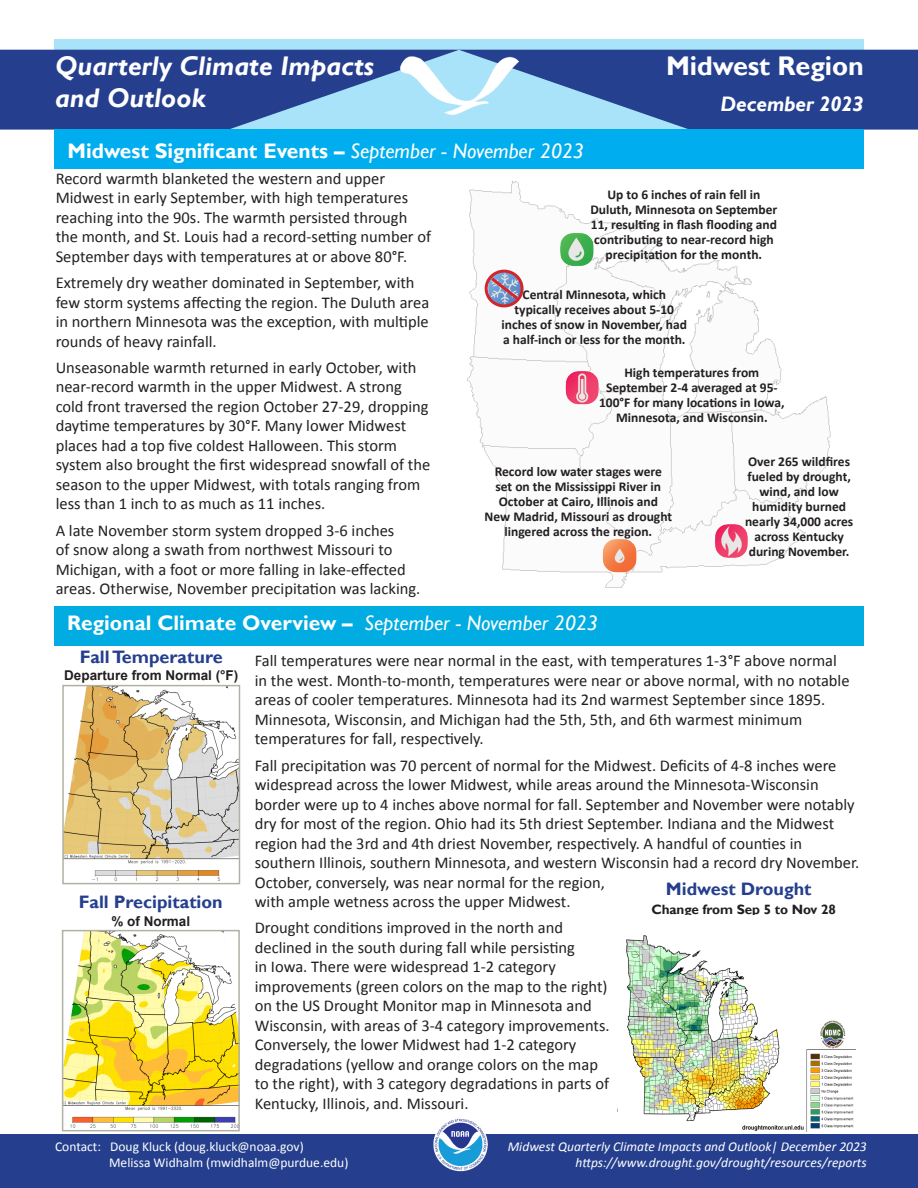
<style>
.page{position:relative;width:918px;height:1188px;background:#fff}
.page>*{position:absolute;margin:0;border:0;box-sizing:border-box;transform-origin:0 0}
.t1{font:italic 700 27px/32.4px "Gill Sans";color:#fff}
.t2{font:700 27px "Gill Sans";letter-spacing:-.005em;color:#fff}
.t3{font:700 21px "Gill Sans";color:#fff}
.t4{font:italic 700 21px "Gill Sans";letter-spacing:-.005em;color:#fff}
.body_text{font:700 18px "Gill Sans";color:#253f8e}
.body_text-2{font:16.5px/19.5px "Calibri";color:#231f20}
.body_text-3{font:700 13.5px/15px "Calibri";color:#231f20;text-align:center}
.Footer_Right{font:italic 13.5px "Calibri";color:#fff}
.t5{font:13.5px/16.2px "Calibri";color:#fff}
.t6{font:700 13.5px "Arial";color:#231f20}
.t7{font:700 13.5px "Gill Sans";letter-spacing:-.005em;color:#231f20}
.s1{font-weight:400;font-style:italic}
</style>
<div class="page">
<svg style="left:54px;top:39px;width:810px;height:11px;background:#a5def5"></svg>
<svg style="left:0;top:50px;width:918px;height:80px;background:#3c5ca1"></svg>
<div style="left:0;top:1134px;width:918px;height:54px;background:#253f8e"></div>
<div style="left:54px;top:129px;width:810px;height:40px;background:#00aeef"></div>
<div style="left:54px;top:606px;width:810px;height:39px;background:#00ace1"></div>
<img style="left:432px;top:1116px;width:57px;height:57px;border-radius:28px">
<img style="left:400px;top:56px;width:119px;height:58px">
<img style="left:467px;top:180px;width:364px;height:408px">
<img style="left:706px;top:516px;width:51px;height:50px">
<img style="left:480px;top:263px;width:50px;height:51px">
<img style="left:601px;top:531px;width:44px;height:44px">
<img style="left:552px;top:224px;width:50px;height:51px">
<img style="left:563px;top:363px;width:45px;height:44px">
<div style="left:485px;top:270px;width:39px;height:37px;border:3px solid #d2262b;border-radius:50%"></div>
<svg style="left:488px;top:275px;width:33px;height:27px"></svg>
<img style="left:65px;top:688px;width:172px;height:193px">
<div style="left:62px;top:685px;width:178px;height:199px;border:2px solid #b1b0a6"></div>
<img style="left:65px;top:933px;width:172px;height:195px">
<div style="left:62px;top:930px;width:178px;height:201px;border:2px solid #b1b0a6"></div>
<img style="left:626px;top:935px;width:229px;height:196px">
<h1 class="t1" style="left:55px;top:50px;width:320px">Quarterly Climate Impacts and Outlook</h1>
<h2 class="t2" style="left:666px;top:49px;width:199px">Midwest Region</h2>
<h2 class="t4" style="left:720px;top:92px;width:145px">December 2023</h2>
<h3 class="t3" style="left:68px;top:138px;width:518px">Midwest Significant Events – <span class="s1">September - November 2023</span></h3>
<p class="body_text-2" style="left:56px;top:168px;width:377px">Record warmth blanketed the western and upper Midwest in early September, with high temperatures reaching into the 90s. The warmth persisted through the month, and St. Louis had a record-setting number of September days with temperatures at or above 80°F.</p>
<p class="body_text-2" style="left:56px;top:272px;width:375px">Extremely dry weather dominated in September, with few storm systems affecting the region. The Duluth area in northern Minnesota was the exception, with multiple rounds of heavy rainfall.</p>
<p class="body_text-2" style="left:56px;top:357px;width:376px">Unseasonable warmth returned in early October, with near-record warmth in the upper Midwest. A strong cold front traversed the region October 27-29, dropping daytime temperatures by 30°F. Many lower Midwest places had a top five coldest Halloween. This storm system also brought the first widespread snowfall of the season to the upper Midwest, with totals ranging from less than 1 inch to as much as 11 inches.</p>
<p class="body_text-2" style="left:56px;top:520px;width:366px">A late November storm system dropped 3-6 inches<br>of snow along a swath from northwest Missouri to Michigan, with a foot or more falling in lake-effected areas. Otherwise, November precipitation was lacking.</p>
<p class="body_text-3" style="left:590px;top:186px;width:189px">Up to 6 inches of rain fell in<br>Duluth, Minnesota on September<br>11, resulting in flash flooding and contributing to near-record high precipitation for the month.</p>
<p class="body_text-3" style="left:502px;top:287px;width:187px">Central Minnesota, which typically receives about 5-10 inches of snow in November, had a half-inch or less for the month.</p>
<p class="body_text-3" style="left:599px;top:365px;width:187px">High temperatures from<br>September 2-4 averaged at 95-<br>100°F for many locations in Iowa,<br>Minnesota, and Wisconsin.</p>
<p class="body_text-3" style="left:745px;top:454px;width:110px">Over 265 wildfires fueled by drought, wind, and low humidity burned nearly 34,000 acres across Kentucky during November.</p>
<p class="body_text-3" style="left:485px;top:463px;width:189px">Record low water stages were<br>set on the Mississippi River in<br>October at Cairo, Illinois and<br>New Madrid, Missouri as drought lingered across the region.</p>
<h3 class="t3" style="left:67px;top:611px;width:532px">Regional Climate Overview – <span class="s1">September - November 2023</span></h3>
<h4 class="body_text" style="left:80px;top:646px;width:144px">Fall Temperature</h4>
<p class="t6" style="left:64px;top:666px;width:176px">Departure from Normal (°F)</p>
<p class="body_text-2" style="left:255px;top:651px;width:596px">Fall temperatures were near normal in the east, with temperatures 1-3°F above normal in the west. Month-to-month, temperatures were near or above normal, with no notable areas of cooler temperatures. Minnesota had its 2nd warmest September since 1895.<br>Minnesota, Wisconsin, and Michigan had the 5th, 5th, and 6th warmest minimum temperatures for fall, respectively.</p>
<p class="body_text-2" style="left:255px;top:755px;width:606px">Fall precipitation was 70 percent of normal for the Midwest. Deficits of 4-8 inches were widespread across the lower Midwest, while areas around the Minnesota-Wisconsin border were up to 4 inches above normal for fall. September and November were notably dry for most of the region. Ohio had its 5th driest September. Indiana and the Midwest region had the 3rd and 4th driest November, respectively. A handful of counties in southern Illinois, southern Minnesota, and western Wisconsin had a record dry November.<br>October, conversely, was near normal for the region,<br>with ample wetness across the upper Midwest.</p>
<p class="body_text-2" style="left:255px;top:918px;width:356px">Drought conditions improved in the north and declined in the south during fall while persisting<br>in Iowa. There were widespread 1-2 category improvements (green colors on the map to the right) on the US Drought Monitor map in Minnesota and Wisconsin, with areas of 3-4 category improvements.<br>Conversely, the lower Midwest had 1-2 category degradations (yellow and orange colors on the map to the right), with 3 category degradations in parts of Kentucky, Illinois, and. Missouri.</p>
<p class="body_text" style="left:666px;top:878px;width:147px">Midwest Drought</p>
<h2 class="t7" style="left:651px;top:901px;width:186px">Change from Sep 5 to Nov 28</h2>
<h4 class="body_text" style="left:79px;top:891px;width:145px">Fall Precipitation</h4>
<p class="t6" style="left:111px;top:913px;width:80px">% of Normal</p>
<p class="t5" style="left:109px;top:1138px;width:241px;text-indent:-54px">Contact: Doug Kluck (doug.kluck@noaa.gov)<br>Melissa Widhalm (mwidhalm@purdue.edu)</p>
<p class="Footer_Right" style="left:508px;top:1137px;width:361px">Midwest Quarterly Climate Impacts and Outlook| December 2023</p>
<p class="Footer_Right" style="left:576px;top:1153px;width:293px">https://www.drought.gov/drought/resources/reports</p>
</div>
